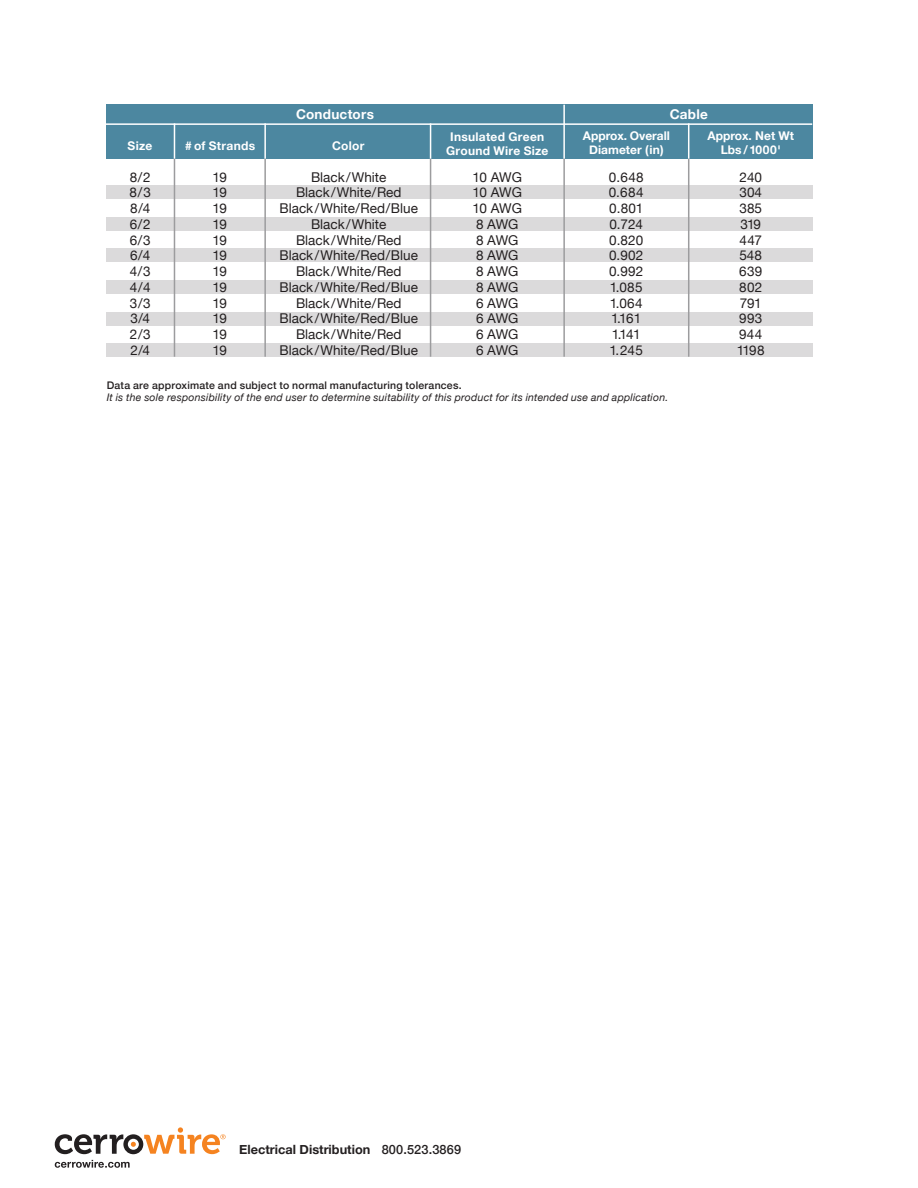
<style>
.page{position:relative;width:918px;height:1188px;background:#fff}
.page>*{position:absolute;margin:0;border:0;box-sizing:border-box;transform-origin:0 0}
.t1{font:13.5px "Helvetica Neue";color:#231f20}
.t2{font:700 13.5px "Helvetica Neue";letter-spacing:.02em;color:#fff}
.t3{font:700 12.75px "Helvetica Neue";color:#231f20}
.t4{font:700 12px/13.5px "Helvetica Neue";letter-spacing:.02em;color:#fff;text-align:center}
.t5{font:700 12px "Helvetica Neue";color:#fff}
.t6{font:italic 10.5px "Helvetica Neue";letter-spacing:.02em;color:#231f20}
.t7{font:500 10.5px "Helvetica Neue";letter-spacing:.02em;color:#231f20}
.s1{font-weight:500}
</style>
<div class="page">
<svg style="left:55px;top:1127px;width:171px;height:27px"></svg>
<svg style="left:55px;top:1160px;width:75px;height:8px"></svg>
<div style="left:106px;top:105px;width:706px;height:54px;background:#4c87a0"></div>
<div style="left:106px;top:186px;width:706px;height:13px;background:#dbdadb"></div>
<div style="left:106px;top:217px;width:706px;height:14px;background:#dbdadb"></div>
<div style="left:106px;top:249px;width:706px;height:13px;background:#dbdadb"></div>
<div style="left:106px;top:280px;width:706px;height:14px;background:#dbdadb"></div>
<div style="left:106px;top:312px;width:706px;height:13px;background:#dbdadb"></div>
<div style="left:106px;top:343px;width:706px;height:14px;background:#dbdadb"></div>
<hr style="left:174px;top:123px;width:1px;height:36px;background:#fff">
<hr style="left:430px;top:123px;width:1px;height:36px;background:#fff">
<hr style="left:264px;top:123px;width:2px;height:36px;background:#fff">
<hr style="left:264px;top:159px;width:2px;height:198px;background:#9c9c9e">
<hr style="left:563px;top:105px;width:2px;height:54px;background:#fff">
<hr style="left:563px;top:159px;width:2px;height:198px;background:#9c9c9e">
<hr style="left:430px;top:159px;width:1px;height:198px;background:#9c9c9e">
<hr style="left:688px;top:123px;width:1px;height:36px;background:#fff">
<hr style="left:688px;top:159px;width:1px;height:198px;background:#9c9c9e">
<hr style="left:174px;top:159px;width:1px;height:198px;background:#9c9c9e">
<hr style="left:106px;top:123px;width:706px;height:2px;background:#fff">
<p class="t2" style="left:296px;top:104px;width:79px">Conductors</p>
<p class="t2" style="left:670px;top:104px;width:40px">Cable</p>
<p class="t5" style="left:583px;top:127px;width:89px">Approx. Overall</p>
<p class="t5" style="left:589px;top:140px;width:76px">Diameter (in)</p>
<p class="t4" style="left:128px;top:140px;width:26px">Size</p>
<p class="t4" style="left:185px;top:140px;width:72px"># of Strands</p>
<p class="t4" style="left:332px;top:139px;width:34px">Color</p>
<p class="t4" style="left:446px;top:130px;width:104px">Insulated Green<br>Ground Wire Size</p>
<p class="t5" style="left:708px;top:127px;width:88px">Approx. Net Wt</p>
<p class="t4" style="left:721px;top:143px;width:62px">Lbs /1000'</p>
<p class="t1" style="left:130px;top:167px;width:22px">8/2</p>
<p class="t1" style="left:213px;top:167px;width:16px">19</p>
<p class="t1" style="left:311px;top:167px;width:77px">Black/White</p>
<p class="t1" style="left:473px;top:167px;width:51px">10 AWG</p>
<p class="t1" style="left:609px;top:167px;width:36px">0.648</p>
<p class="t1" style="left:740px;top:167px;width:24px">240</p>
<p class="t1" style="left:130px;top:183px;width:23px">8/3</p>
<p class="t1" style="left:213px;top:183px;width:16px">19</p>
<p class="t1" style="left:296px;top:183px;width:107px">Black/White/Red</p>
<p class="t1" style="left:473px;top:183px;width:51px">10 AWG</p>
<p class="t1" style="left:609px;top:183px;width:37px">0.684</p>
<p class="t1" style="left:740px;top:183px;width:24px">304</p>
<p class="t1" style="left:130px;top:198px;width:22px">8/4</p>
<p class="t1" style="left:213px;top:198px;width:16px">19</p>
<p class="t1" style="left:280px;top:198px;width:140px">Black/White/Red/Blue</p>
<p class="t1" style="left:473px;top:198px;width:51px">10 AWG</p>
<p class="t1" style="left:609px;top:198px;width:36px">0.801</p>
<p class="t1" style="left:739px;top:198px;width:24px">385</p>
<p class="t1" style="left:130px;top:214px;width:22px">6/2</p>
<p class="t1" style="left:213px;top:214px;width:16px">19</p>
<p class="t1" style="left:311px;top:214px;width:77px">Black/White</p>
<p class="t1" style="left:476px;top:214px;width:44px">8 AWG</p>
<p class="t1" style="left:609px;top:214px;width:35px">0.724</p>
<p class="t1" style="left:740px;top:214px;width:22px">319</p>
<p class="t1" style="left:130px;top:230px;width:22px">6/3</p>
<p class="t1" style="left:213px;top:230px;width:16px">19</p>
<p class="t1" style="left:296px;top:230px;width:107px">Black/White/Red</p>
<p class="t1" style="left:476px;top:230px;width:44px">8 AWG</p>
<p class="t1" style="left:609px;top:230px;width:36px">0.820</p>
<p class="t1" style="left:740px;top:230px;width:24px">447</p>
<p class="t1" style="left:130px;top:246px;width:22px">6/4</p>
<p class="t1" style="left:213px;top:246px;width:16px">19</p>
<p class="t1" style="left:280px;top:246px;width:140px">Black/White/Red/Blue</p>
<p class="t1" style="left:476px;top:246px;width:44px">8 AWG</p>
<p class="t1" style="left:609px;top:246px;width:36px">0.902</p>
<p class="t1" style="left:739px;top:246px;width:24px">548</p>
<p class="t1" style="left:130px;top:261px;width:22px">4/3</p>
<p class="t1" style="left:213px;top:261px;width:16px">19</p>
<p class="t1" style="left:296px;top:261px;width:107px">Black/White/Red</p>
<p class="t1" style="left:476px;top:261px;width:44px">8 AWG</p>
<p class="t1" style="left:609px;top:261px;width:36px">0.992</p>
<p class="t1" style="left:739px;top:261px;width:25px">639</p>
<p class="t1" style="left:130px;top:277px;width:22px">4/4</p>
<p class="t1" style="left:213px;top:277px;width:16px">19</p>
<p class="t1" style="left:280px;top:277px;width:140px">Black/White/Red/Blue</p>
<p class="t1" style="left:476px;top:277px;width:44px">8 AWG</p>
<p class="t1" style="left:610px;top:277px;width:34px">1.085</p>
<p class="t1" style="left:739px;top:277px;width:25px">802</p>
<p class="t1" style="left:130px;top:293px;width:22px">3/3</p>
<p class="t1" style="left:213px;top:293px;width:16px">19</p>
<p class="t1" style="left:296px;top:293px;width:107px">Black/White/Red</p>
<p class="t1" style="left:476px;top:293px;width:44px">6 AWG</p>
<p class="t1" style="left:610px;top:293px;width:34px">1.064</p>
<p class="t1" style="left:740px;top:293px;width:23px">791</p>
<p class="t1" style="left:130px;top:309px;width:21px">3/4</p>
<p class="t1" style="left:213px;top:309px;width:16px">19</p>
<p class="t1" style="left:280px;top:309px;width:140px">Black/White/Red/Blue</p>
<p class="t1" style="left:476px;top:309px;width:44px">6 AWG</p>
<p class="t1" style="left:611px;top:309px;width:31px">1.161</p>
<p class="t1" style="left:739px;top:309px;width:25px">993</p>
<p class="t1" style="left:130px;top:324px;width:22px">2/3</p>
<p class="t1" style="left:213px;top:324px;width:16px">19</p>
<p class="t1" style="left:296px;top:324px;width:107px">Black/White/Red</p>
<p class="t1" style="left:476px;top:324px;width:44px">6 AWG</p>
<p class="t1" style="left:612px;top:324px;width:30px">1.141</p>
<p class="t1" style="left:739px;top:324px;width:25px">944</p>
<p class="t1" style="left:130px;top:340px;width:21px">2/4</p>
<p class="t1" style="left:213px;top:340px;width:16px">19</p>
<p class="t1" style="left:280px;top:340px;width:140px">Black/White/Red/Blue</p>
<p class="t1" style="left:476px;top:340px;width:44px">6 AWG</p>
<p class="t1" style="left:610px;top:340px;width:35px">1.245</p>
<p class="t1" style="left:737px;top:340px;width:29px">1198</p>
<p class="t7" style="left:107px;top:377px;width:356px">Data are approximate and subject to normal manufacturing tolerances.</p>
<p class="t6" style="left:107px;top:389px;width:563px">It is the sole responsibility of the end user to determine suitability of this product for its intended use and application.</p>
<p class="t3" style="left:239px;top:1139px;width:223px">Electrical Distribution <span class="s1">800.523.3869</span></p>
</div>
